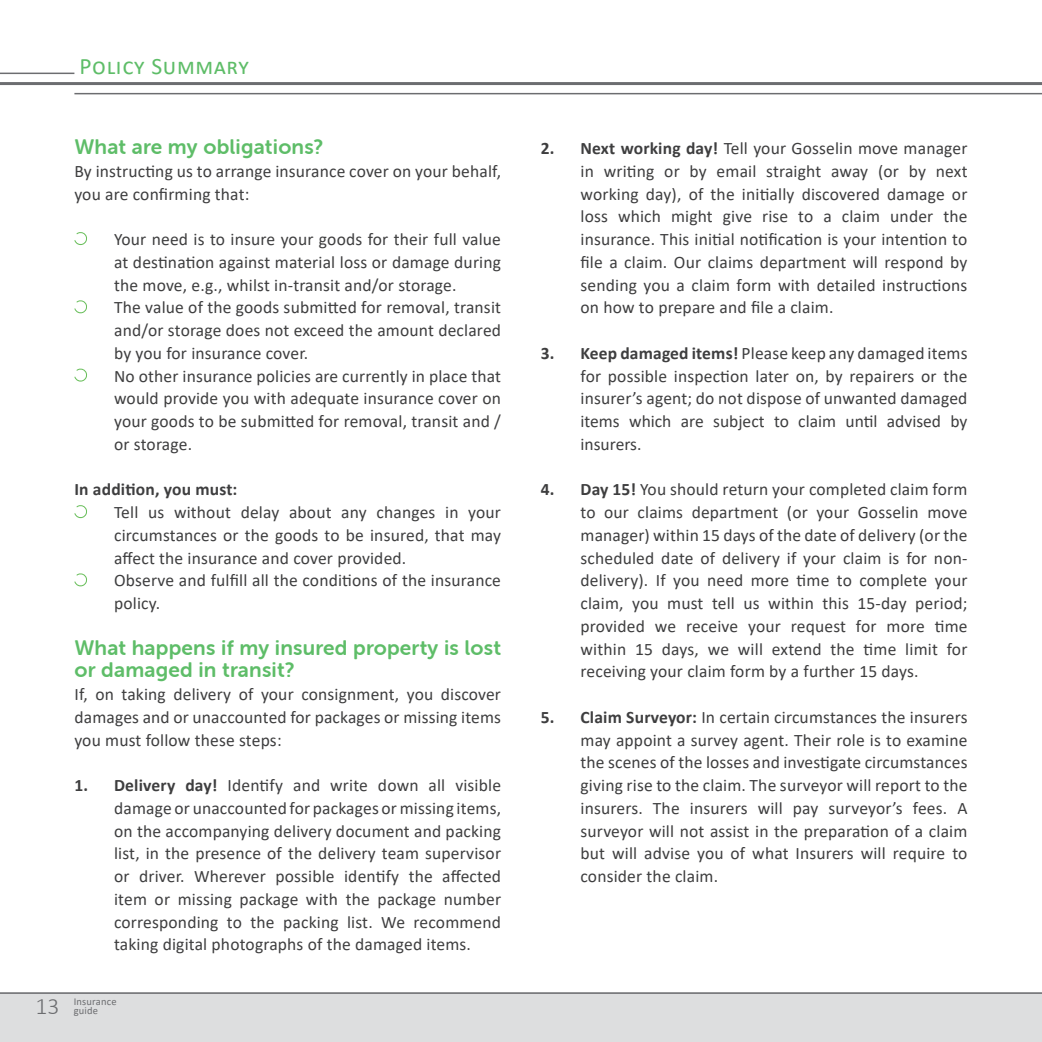
<style>
.page{position:relative;width:1042px;height:1042px;background:#fff}
.page>*{position:absolute;margin:0;border:0;box-sizing:border-box;transform-origin:0 0}
.t1{font:23.62px "Calibri";letter-spacing:.03em;color:#5ebd68}
.t2{font:300 23.62px "Calibri";color:#6c6d70}
.body{font:21px/22.8px "Museo Sans Rounded 700";letter-spacing:.01em;color:#5ebd68}
.body-2{font:17.5px/22.8px "Calibri";letter-spacing:.01em;color:#3e3e3f;text-align:justify}
.body-3{font:700 17.5px "Calibri";letter-spacing:.01em;color:#3e3e3f}
.t3{font:10.5px/8.6px "Calibri";letter-spacing:.02em;color:#6c6d70}
.s1{font-weight:700}
</style>
<div class="page">
<div style="left:0;top:992px;width:1042px;height:50px;background:#dddedf"></div>
<hr style="left:74px;top:93px;width:968px;height:1px;background:#6c6d70">
<hr style="left:0;top:82px;width:1042px;height:3px;background:#6c6d70">
<hr style="left:0;top:73px;width:74px;height:1px;background:#6c6d70">
<hr style="left:0;top:992px;width:1042px;height:2px;background:#6c6d70">
<svg style="left:74px;top:232px;width:13px;height:13px"></svg>
<svg style="left:74px;top:300px;width:13px;height:13px"></svg>
<svg style="left:74px;top:368px;width:13px;height:14px"></svg>
<svg style="left:74px;top:505px;width:13px;height:13px"></svg>
<svg style="left:74px;top:573px;width:13px;height:13px"></svg>
<p class="t1" style="left:79px;top:50px;width:171px">Policy Summary</p>
<p class="body" style="left:74px;top:135px;width:250px">What are my obligations?</p>
<p class="body-2" style="left:74px;top:159px;width:428px">By instructing us to arrange insurance cover on your behalf, you are confirming that:</p>
<p class="body-2" style="left:114px;top:227px;width:388px">Your need is to insure your goods for their full value at destination against material loss or damage during the move, e.g., whilst in-transit and/or storage.</p>
<p class="body-2" style="left:114px;top:296px;width:388px">The value of the goods submitted for removal, transit and/or storage does not exceed the amount declared by you for insurance cover.</p>
<p class="body-2" style="left:114px;top:364px;width:388px">No other insurance policies are currently in place that would provide you with adequate insurance cover on your goods to be submitted for removal, transit and / or storage.</p>
<p class="body-3" style="left:74px;top:477px;width:164px">In addition, you must:</p>
<p class="body-2" style="left:114px;top:500px;width:388px">Tell us without delay about any changes in your circumstances or the goods to be insured, that may affect the insurance and cover provided.</p>
<p class="body-2" style="left:114px;top:569px;width:388px">Observe and fulfill all the conditions of the insurance policy.</p>
<p class="body" style="left:74px;top:636px;width:428px">What happens if my insured property is lost or damaged in transit?</p>
<p class="body-2" style="left:74px;top:682px;width:428px">If, on taking delivery of your consignment, you discover damages and or unaccounted for packages or missing items you must follow these steps:</p>
<p class="body-2" style="left:114px;top:773px;width:388px;text-indent:-40px"><span class="s1">1. Delivery day!</span> Identify and write down all visible damage or unaccounted for packages or missing items, on the accompanying delivery document and packing list, in the presence of the delivery team supervisor or driver. Wherever possible identify the affected item or missing package with the package number corresponding to the packing list. We recommend taking digital photographs of the damaged items.</p>
<h1 class="t2" style="left:36px;top:991px;width:25px">13</h1>
<p class="t3" style="left:74px;top:997px;width:45px">Insurance guide</p>
<p class="body-2" style="left:580px;top:136px;width:388px;text-indent:-40px"><span class="s1">2. Next working day!</span> Tell your Gosselin move manager in writing or by email straight away (or by next working day), of the initially discovered damage or loss which might give rise to a claim under the insurance. This initial notification is your intention to file a claim. Our claims department will respond by sending you a claim form with detailed instructions on how to prepare and file a claim.</p>
<p class="body-2" style="left:580px;top:341px;width:388px;text-indent:-40px"><span class="s1">3. Keep damaged items!</span> Please keep any damaged items for possible inspection later on, by repairers or the insurer’s agent; do not dispose of unwanted damaged items which are subject to claim until advised by insurers.</p>
<p class="body-2" style="left:580px;top:478px;width:388px;text-indent:-40px"><span class="s1">4. Day 15!</span> You should return your completed claim form to our claims department (or your Gosselin move manager) within 15 days of the date of delivery (or the scheduled date of delivery if your claim is for non&shy;delivery). If you need more time to complete your claim, you must tell us within this 15-day period; provided we receive your request for more time within 15 days, we will extend the time limit for receiving your claim form by a further 15 days.</p>
<p class="body-2" style="left:580px;top:705px;width:388px;text-indent:-40px"><span class="s1">5. Claim Surveyor:</span> In certain circumstances the insurers may appoint a survey agent. Their role is to examine the scenes of the losses and investigate circumstances giving rise to the claim. The surveyor will report to the insurers. The insurers will pay surveyor’s fees. A surveyor will not assist in the preparation of a claim but will advise you of what Insurers will require to consider the claim.</p>
</div>
